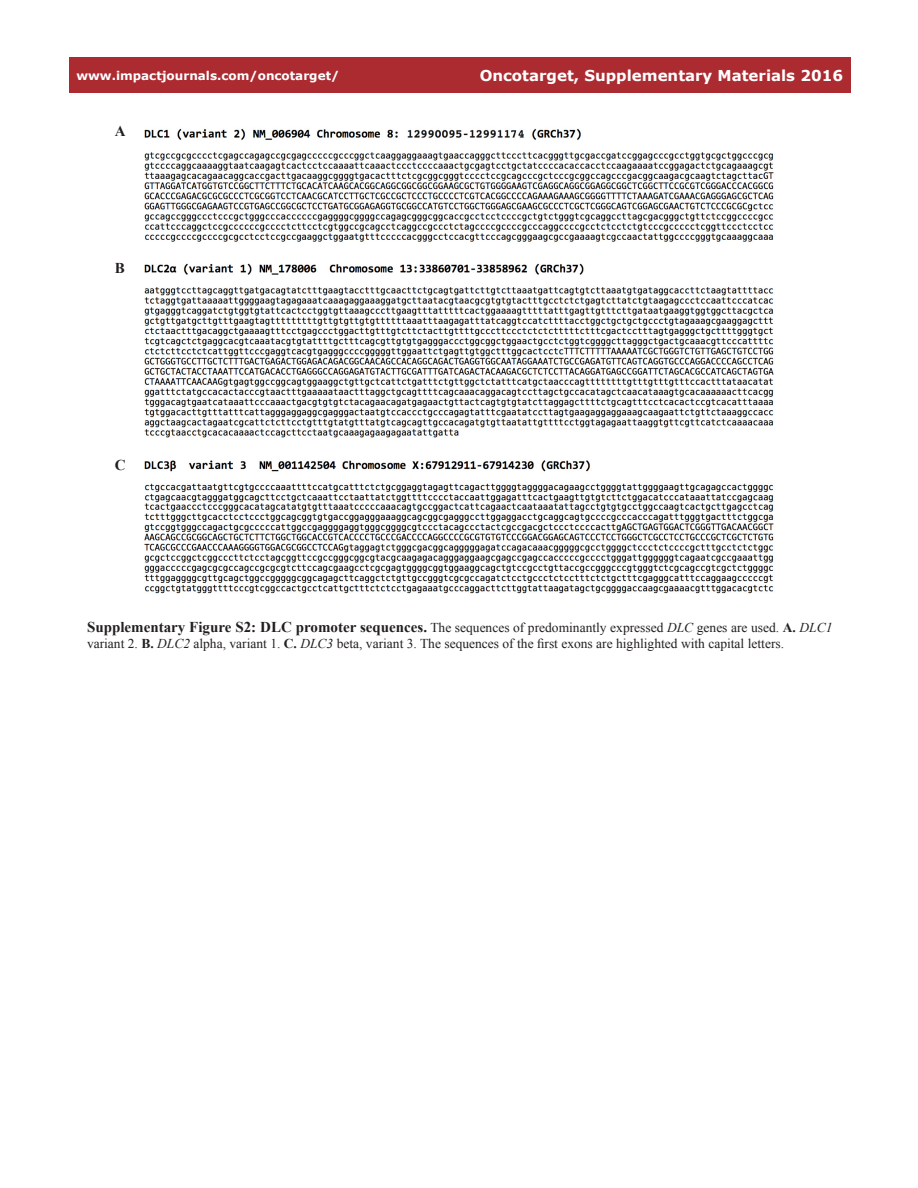
<style>
.page{position:relative;width:918px;height:1188px;background:#fff}
.page>*{position:absolute;margin:0;border:0;box-sizing:border-box;transform-origin:0 0}
.t1{font:700 15px "Verdana";color:#fff}
.TableText_ind{font:700 15px "Times New Roman";color:#231f20}
.t2{font:13.5px/16.2px "Times New Roman";color:#231f20}
.t3{font:700 12px "Verdana";color:#fff}
.s1{font-weight:700;font-size:15px}
.s2{font-style:italic}
.s3{font-weight:700}
</style>
<div class="page">
<div style="left:69px;top:57px;width:781px;height:36px;background:#ac2b31"></div>
<img style="left:144px;top:128px;width:630px;height:466px">
<p class="t3" style="left:76px;top:67px;width:264px">www.impactjournals.com/oncotarget/</p>
<p class="t1" style="left:480px;top:65px;width:365px">Oncotarget, Supplementary Materials 2016</p>
<p class="TableText_ind" style="left:115px;top:121px;width:12px">A</p>
<p class="TableText_ind" style="left:115px;top:258px;width:12px">B</p>
<p class="TableText_ind" style="left:115px;top:455px;width:12px">C</p>
<p class="t2" style="left:87px;top:619px;width:747px"><span class="s1">Supplementary Figure S2: DLC promoter sequences.</span> The sequences of predominantly expressed <span class="s2">DLC</span> genes are used. <span class="s3">A.</span> <span class="s2">DLC1 </span>variant 2. <span class="s3">B.</span> <span class="s2">DLC2</span> alpha, variant 1. <span class="s3">C.</span> <span class="s2">DLC3</span> beta, variant 3. The sequences of the first exons are highlighted with capital letters.</p>
</div>
